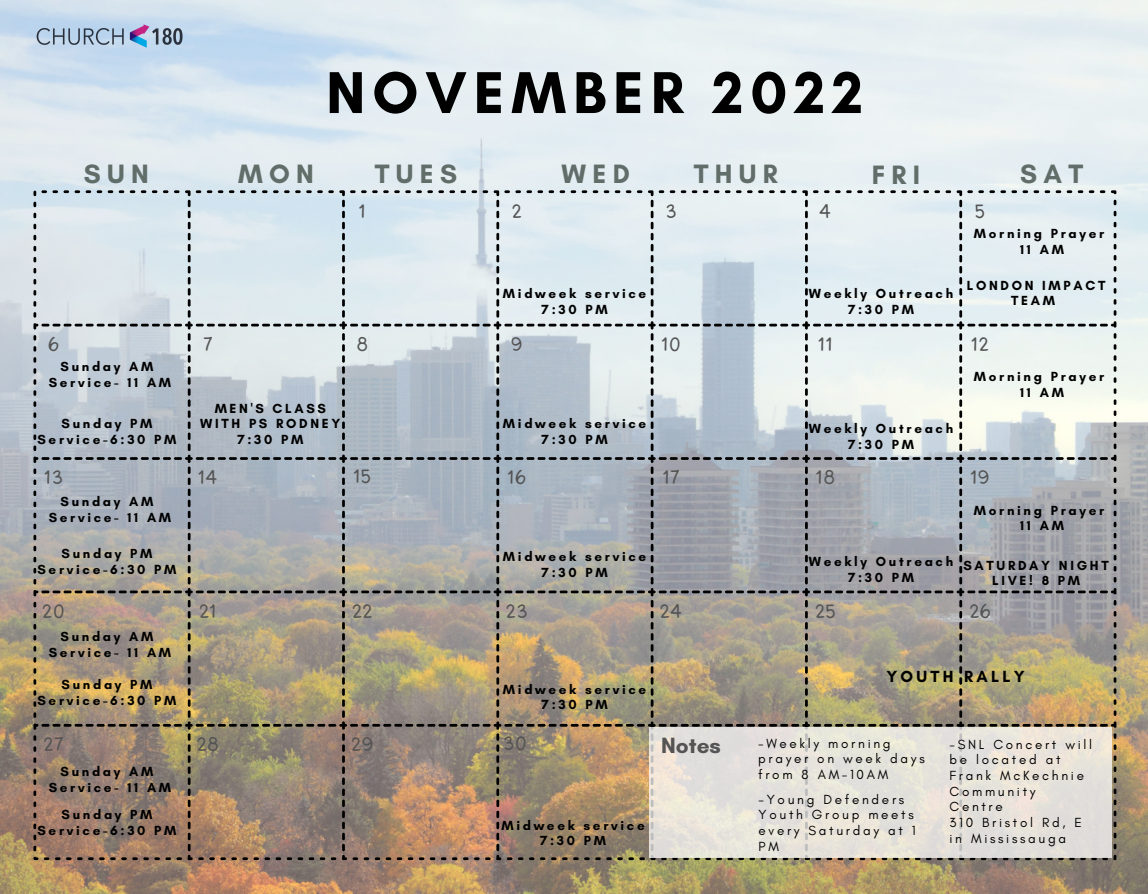
<style>
.page{position:relative;width:1148px;height:894px;background:#fff}
.page>*{position:absolute;margin:0;border:0;box-sizing:border-box;transform-origin:0 0}
.t1{font:700 60px "Glacial Indifference";letter-spacing:.115em;color:#000}
.t2{font:700 27px "Glacial Indifference";letter-spacing:.235em;color:#616d69}
.t3{font:22.5px "DO Sans Regular";color:#545454}
.t4{font:700 22.5px "Glacial Indifference";color:#545454}
.t5{font:700 16.35px "Glacial Indifference";letter-spacing:.2em;color:#000}
.t6{font:700 13.35px/15.6px "Glacial Indifference";letter-spacing:.2em;color:#000;text-align:center}
.t7{font:13.35px/15.6px "Glacial Indifference";letter-spacing:.2em;color:#000}
</style>
<div class="page">
<img style="left:0;top:0;width:1148px;height:893px">
<img style="left:33px;top:190px;width:1083px;height:669px">
<svg style="left:649px;top:726px;width:463px;height:131px;background:#e4e0d9"></svg>
<img style="left:33px;top:22px;width:153px;height:29px">
<h1 class="t1" style="left:326px;top:56px;width:538px">NOVEMBER 2022</h1>
<h2 class="t2" style="left:84px;top:157px;width:66px">SUN</h2>
<h2 class="t2" style="left:238px;top:157px;width:77px">MON</h2>
<h2 class="t2" style="left:375px;top:157px;width:84px">TUES</h2>
<h2 class="t2" style="left:561px;top:157px;width:70px">WED</h2>
<h2 class="t2" style="left:693px;top:157px;width:85px">THUR</h2>
<h2 class="t2" style="left:871px;top:158px;width:50px">FRI</h2>
<h2 class="t2" style="left:1020px;top:157px;width:65px">SAT</h2>
<h3 class="t3" style="left:358px;top:198px;width:9px">1</h3>
<h3 class="t3" style="left:511px;top:198px;width:12px">2</h3>
<h3 class="t3" style="left:665px;top:198px;width:13px">3</h3>
<h3 class="t3" style="left:819px;top:198px;width:14px">4</h3>
<h3 class="t3" style="left:974px;top:198px;width:12px">5</h3>
<h3 class="t3" style="left:48px;top:331px;width:13px">6</h3>
<p class="t6" style="left:49px;top:359px;width:124px">Sunday AM<br>Service- 11 AM</p>
<p class="t6" style="left:37px;top:415px;width:140px">Sunday PM<br>Service-6:30 PM</p>
<h3 class="t3" style="left:44px;top:464px;width:21px">13</h3>
<p class="t6" style="left:49px;top:493px;width:124px">Sunday AM<br>Service- 11 AM</p>
<p class="t6" style="left:37px;top:546px;width:140px">Sunday PM<br>Service-6:30 PM</p>
<h3 class="t3" style="left:42px;top:597px;width:24px">20</h3>
<p class="t6" style="left:49px;top:628px;width:124px">Sunday AM<br>Service- 11 AM</p>
<p class="t6" style="left:37px;top:676px;width:140px">Sunday PM<br>Service-6:30 PM</p>
<h3 class="t3" style="left:203px;top:331px;width:11px">7</h3>
<h3 class="t3" style="left:356px;top:331px;width:14px">8</h3>
<p class="t6" style="left:200px;top:400px;width:142px">MEN'S CLASS<br>WITH PS RODNEY<br>7:30 PM</p>
<p class="t6" style="left:974px;top:225px;width:132px">Morning Prayer<br>11 AM</p>
<p class="t6" style="left:503px;top:286px;width:145px">Midweek service<br>7:30 PM</p>
<p class="t6" style="left:808px;top:286px;width:146px">Weekly Outreach<br>7:30 PM</p>
<p class="t6" style="left:966px;top:277px;width:140px">LONDON IMPACT<br>TEAM</p>
<h3 class="t3" style="left:510px;top:331px;width:14px">9</h3>
<h3 class="t3" style="left:661px;top:331px;width:21px">10</h3>
<h3 class="t3" style="left:818px;top:331px;width:17px">11</h3>
<h3 class="t3" style="left:970px;top:331px;width:20px">12</h3>
<p class="t6" style="left:974px;top:369px;width:132px">Morning Prayer<br>11 AM</p>
<p class="t6" style="left:503px;top:415px;width:145px">Midweek service<br>7:30 PM</p>
<p class="t6" style="left:808px;top:420px;width:146px">Weekly Outreach<br>7:30 PM</p>
<h3 class="t3" style="left:198px;top:464px;width:21px">14</h3>
<h3 class="t3" style="left:353px;top:463px;width:20px">15</h3>
<h3 class="t3" style="left:507px;top:464px;width:20px">16</h3>
<h3 class="t3" style="left:662px;top:464px;width:19px">17</h3>
<h3 class="t3" style="left:815px;top:464px;width:21px">18</h3>
<h3 class="t3" style="left:970px;top:464px;width:21px">19</h3>
<h3 class="t3" style="left:199px;top:597px;width:20px">21</h3>
<h3 class="t3" style="left:352px;top:597px;width:22px">22</h3>
<p class="t6" style="left:503px;top:548px;width:145px">Midweek service<br>7:30 PM</p>
<h3 class="t3" style="left:505px;top:597px;width:23px">23</h3>
<h3 class="t3" style="left:659px;top:597px;width:24px">24</h3>
<p class="t6" style="left:503px;top:681px;width:145px">Midweek service<br>7:30 PM</p>
<p class="t6" style="left:808px;top:553px;width:146px">Weekly Outreach<br>7:30 PM</p>
<h3 class="t3" style="left:814px;top:597px;width:23px">25</h3>
<p class="t6" style="left:974px;top:502px;width:132px">Morning Prayer<br>11 AM</p>
<p class="t6" style="left:963px;top:557px;width:147px">SATURDAY NIGHT<br>LIVE! 8 PM</p>
<h3 class="t3" style="left:969px;top:597px;width:23px">26</h3>
<p class="t5" style="left:886px;top:666px;width:140px">YOUTH RALLY</p>
<h3 class="t3" style="left:503px;top:729px;width:25px">30</h3>
<h3 class="t3" style="left:43px;top:730px;width:22px">27</h3>
<h3 class="t3" style="left:196px;top:730px;width:24px">28</h3>
<h3 class="t3" style="left:351px;top:730px;width:24px">29</h3>
<h3 class="t4" style="left:661px;top:731px;width:61px">Notes</h3>
<p class="t6" style="left:49px;top:763px;width:124px">Sunday AM<br>Service- 11 AM</p>
<p class="t6" style="left:37px;top:806px;width:140px">Sunday PM<br>Service-6:30 PM</p>
<p class="t6" style="left:501px;top:817px;width:145px">Midweek service<br>7:30 PM</p>
<p class="t7" style="left:758px;top:734px;width:168px">-Weekly morning prayer on week days from 8 AM-10AM</p>
<p class="t7" style="left:949px;top:736px;width:144px">-SNL Concert will be located at<br>Frank McKechnie<br>Community<br>Centre<br>310 Bristol Rd, E in Mississauga</p>
<p class="t7" style="left:758px;top:790px;width:159px">-Young Defenders<br>Youth Group meets every Saturday at 1<br>PM</p>
</div>
